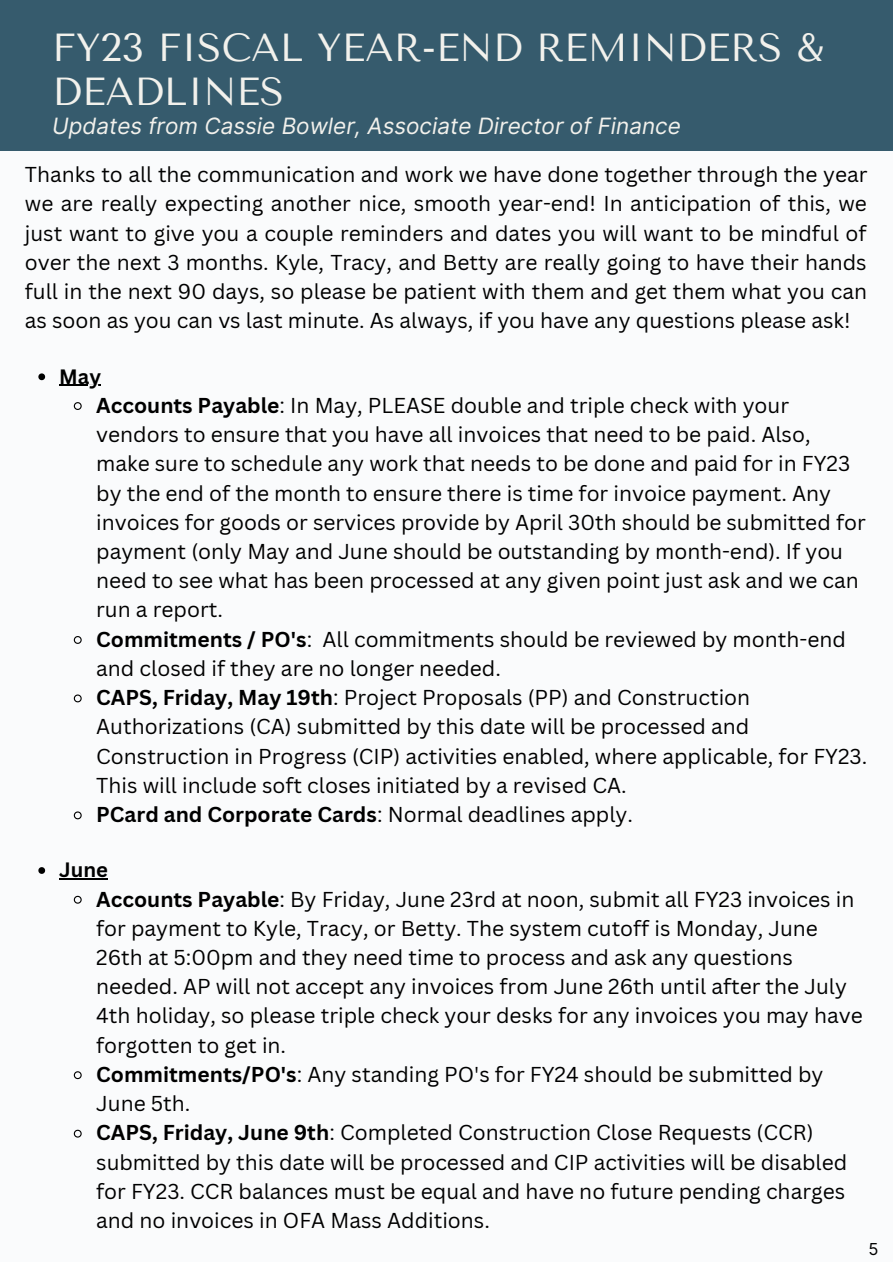
<style>
.page{position:relative;width:893px;height:1264px;background:#fff}
.page>*{position:absolute;margin:0;border:0;box-sizing:border-box;transform-origin:0 0}
.t1{font:39px/43.8px "Tenor Sans";color:#f2f1ec}
.t2{font:italic 22.5px "Inter";color:#f2f1ec}
.t3{font:21px/29.2px "Canva Sans";color:#000}
.t4{font:700 21px "Canva Sans";color:#000}
.t5{font:700 20.25px "Canva Sans";color:#000}
.t6{font:16.5px "Inter";color:#000}
.s1{font-weight:700}
.s2{font-weight:400}
</style>
<div class="page">
<div style="left:0;top:87px;width:892px;height:1174px;background:#fafbfc"></div>
<div style="left:0;top:0;width:892px;height:151px;background:#365b6d"></div>
<svg style="left:38px;top:373px;width:7px;height:7px"></svg>
<hr style="left:59px;top:384px;width:42px;height:2px;background:#000">
<svg style="left:73px;top:402px;width:9px;height:8px"></svg>
<svg style="left:73px;top:636px;width:9px;height:8px"></svg>
<svg style="left:73px;top:694px;width:9px;height:9px"></svg>
<svg style="left:73px;top:811px;width:9px;height:9px"></svg>
<svg style="left:38px;top:867px;width:7px;height:6px"></svg>
<hr style="left:59px;top:878px;width:49px;height:1px;background:#000">
<svg style="left:73px;top:895px;width:9px;height:9px"></svg>
<svg style="left:73px;top:1071px;width:9px;height:8px"></svg>
<svg style="left:73px;top:1129px;width:9px;height:9px"></svg>
<p class="t1" style="left:52px;top:26px;width:772px">FY23 FISCAL YEAR-END REMINDERS &amp;<br>DEADLINES</p>
<p class="t2" style="left:52px;top:112px;width:630px">Updates from Cassie Bowler, Associate Director of Finance</p>
<p class="t3" style="left:25px;top:159px;width:844px;text-align:justify">Thanks to all the communication and work we have done together through the year we are really expecting another nice, smooth year-end! In anticipation of this, we just want to give you a couple reminders and dates you will want to be mindful of over the next 3 months. Kyle, Tracy, and Betty are really going to have their hands full in the next 90 days, so please be patient with them and get them what you can as soon as you can vs last minute. As always, if you have any questions please ask!</p>
<p class="t5" style="left:59px;top:362px;width:43px">May</p>
<p class="t3" style="left:96px;top:390px;width:771px"><span class="s1">Accounts Payable</span>: In May, PLEASE double and triple check with your vendors to ensure that you have all invoices that need to be paid. Also, make sure to schedule any work that needs to be done and paid for in FY23 by the end of the month to ensure there is time for invoice payment. Any invoices for goods or services provide by April 30th should be submitted for payment (only May and June should be outstanding by month-end). If you need to see what has been processed at any given point just ask and we can run a report.</p>
<p class="t3" style="left:96px;top:624px;width:751px"><span class="s1">Commitments / PO's</span>: All commitments should be reviewed by month-end and closed if they are no longer needed.</p>
<p class="t3" style="left:96px;top:682px;width:772px"><span class="s1">CAPS, Friday, May 19th</span>: Project Proposals (PP) and Construction Authorizations (CA) submitted by this date will be processed and Construction in Progress (CIP) activities enabled, where applicable, for FY23.<br>This will include soft closes initiated by a revised CA.</p>
<p class="t4" style="left:96px;top:799px;width:538px">PCard and Corporate Cards<span class="s2">: Normal deadlines apply.</span></p>
<p class="t5" style="left:59px;top:855px;width:50px">June</p>
<p class="t3" style="left:96px;top:883px;width:767px"><span class="s1">Accounts Payable</span>: By Friday, June 23rd at noon, submit all FY23 invoices in for payment to Kyle, Tracy, or Betty. The system cutoff is Monday, June 26th at 5:00pm and they need time to process and ask any questions needed. AP will not accept any invoices from June 26th until after the July 4th holiday, so please triple check your desks for any invoices you may have forgotten to get in.</p>
<p class="t3" style="left:96px;top:1059px;width:728px"><span class="s1">Commitments/PO's</span>: Any standing PO's for FY24 should be submitted by<br>June 5th.</p>
<p class="t3" style="left:96px;top:1117px;width:752px"><span class="s1">CAPS, Friday, June 9th</span>: Completed Construction Close Requests (CCR) submitted by this date will be processed and CIP activities will be disabled for FY23. CCR balances must be equal and have no future pending charges and no invoices in OFA Mass Additions.</p>
<p class="t6" style="left:868px;top:1239px;width:12px">5</p>
</div>
